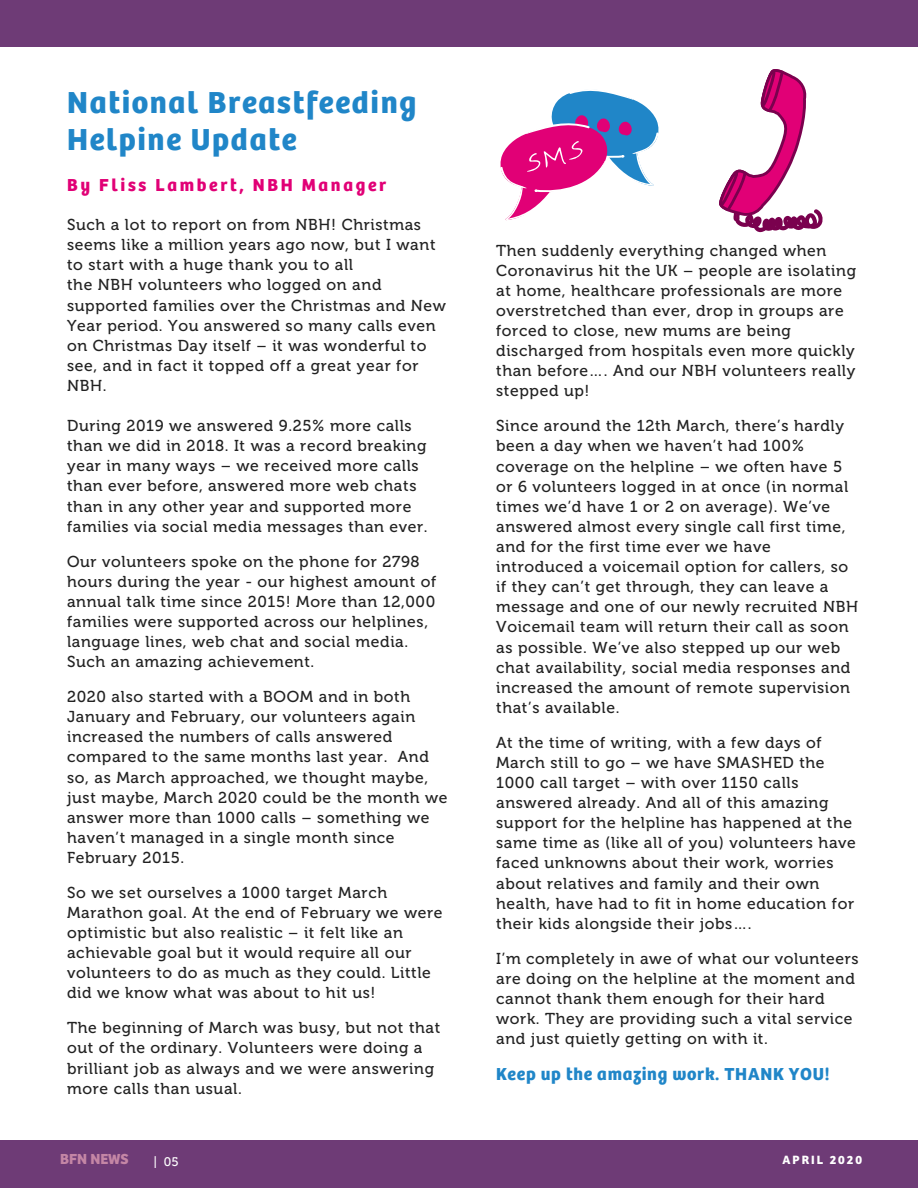
<style>
.page{position:relative;width:918px;height:1188px;background:#fff}
.page>*{position:absolute;margin:0;border:0;box-sizing:border-box;transform-origin:0 0}
.t1{font:700 31.5px/37px "Bree";letter-spacing:.055em;color:#2086c8}
.t2{font:700 18px "Bree";letter-spacing:.04em;color:#2086c8}
.t3{font:700 18px "Bree";letter-spacing:.15em;color:#e10076}
.t4{font:15.75px/20.1px "Museo 500";letter-spacing:.04em;color:#222}
.t5{font:700 15.15px "Bree";color:#c486a5}
.t6{font:700 12.45px "Bree";letter-spacing:.16em;color:#fff}
.t7{font:12.45px "Museo 500";color:#fff}
</style>
<div class="page">
<svg style="left:500px;top:90px;width:159px;height:131px"></svg>
<svg style="left:719px;top:69px;width:104px;height:163px"></svg>
<div style="left:0;top:1141px;width:918px;height:47px;background:#6e3b76"></div>
<div style="left:0;top:0;width:918px;height:46px;background:#6e3b76"></div>
<p class="t1" style="left:67px;top:86px;width:351px">National Breastfeeding<br>Helpine Update</p>
<p class="t3" style="left:67px;top:176px;width:321px">By Fliss Lambert, NBH Manager</p>
<p class="t4" style="left:67px;top:215px;width:370px">Such a lot to report on from NBH! Christmas seems like a million years ago now, but I want to start with a huge thank you to all</p>
<p class="t4" style="left:67px;top:275px;width:380px">the NBH volunteers who logged on and supported families over the Christmas and New Year period. You answered so many calls even on Christmas Day itself – it was wonderful to see, and in fact it topped off a great year for NBH.</p>
<p class="t4" style="left:67px;top:416px;width:362px">During 2019 we answered 9.25% more calls than we did in 2018. It was a record breaking year in many ways – we received more calls than ever before, answered more web chats than in any other year and supported more families via social media messages than ever.</p>
<p class="t4" style="left:67px;top:551px;width:371px">Our volunteers spoke on the phone for 2798 hours during the year - our highest amount of annual talk time since 2015! More than 12,000 families were supported across our helplines, language lines, web chat and social media.<br>Such an amazing achievement.</p>
<p class="t4" style="left:67px;top:687px;width:382px">2020 also started with a BOOM and in both January and February, our volunteers again increased the numbers of calls answered compared to the same months last year. And so, as March approached, we thought maybe, just maybe, March 2020 could be the month we answer more than 1000 calls – something we haven’t managed in a single month since February 2015.</p>
<p class="t4" style="left:67px;top:882px;width:377px">So we set ourselves a 1000 target March Marathon goal. At the end of February we were optimistic but also realistic – it felt like an achievable goal but it would require all our volunteers to do as much as they could. Little did we know what was about to hit us!</p>
<p class="t4" style="left:67px;top:1018px;width:375px">The beginning of March was busy, but not that out of the ordinary. Volunteers were doing a brilliant job as always and we were answering more calls than usual.</p>
<p class="t4" style="left:496px;top:240px;width:361px">Then suddenly everything changed when Coronavirus hit the UK – people are isolating at home, healthcare professionals are more overstretched than ever, drop in groups are forced to close, new mums are being discharged from hospitals even more quickly than before…. And our NBH volunteers really stepped up!</p>
<p class="t4" style="left:496px;top:416px;width:363px">Since around the 12th March, there’s hardly been a day when we haven’t had 100% coverage on the helpline – we often have 5 or 6 volunteers logged in at once (in normal times we’d have 1 or 2 on average). We’ve answered almost every single call first time, and for the first time ever we have introduced a voicemail option for callers, so if they can’t get through, they can leave a message and one of our newly recruited NBH Voicemail team will return their call as soon as possible. We’ve also stepped up our web chat availability, social media responses and increased the amount of remote supervision that’s available.</p>
<p class="t4" style="left:496px;top:732px;width:361px">At the time of writing, with a few days of March still to go – we have SMASHED the 1000 call target – with over 1150 calls answered already. And all of this amazing support for the helpline has happened at the same time as (like all of you) volunteers have faced unknowns about their work, worries about relatives and family and their own health, have had to fit in home education for their kids alongside their jobs….</p>
<p class="t4" style="left:496px;top:948px;width:364px">I’m completely in awe of what our volunteers are doing on the helpline at the moment and cannot thank them enough for their hard work. They are providing such a vital service and just quietly getting on with it.</p>
<p class="t2" style="left:496px;top:1065px;width:335px">Keep up the amazing work. THANK YOU!</p>
<p class="t5" style="left:60px;top:1151px;width:70px">BFN NEWS</p>
<p class="t7" style="left:153px;top:1154px;width:27px">| 05</p>
<p class="t6" style="left:783px;top:1154px;width:81px">APRIL 2020</p>
</div>
